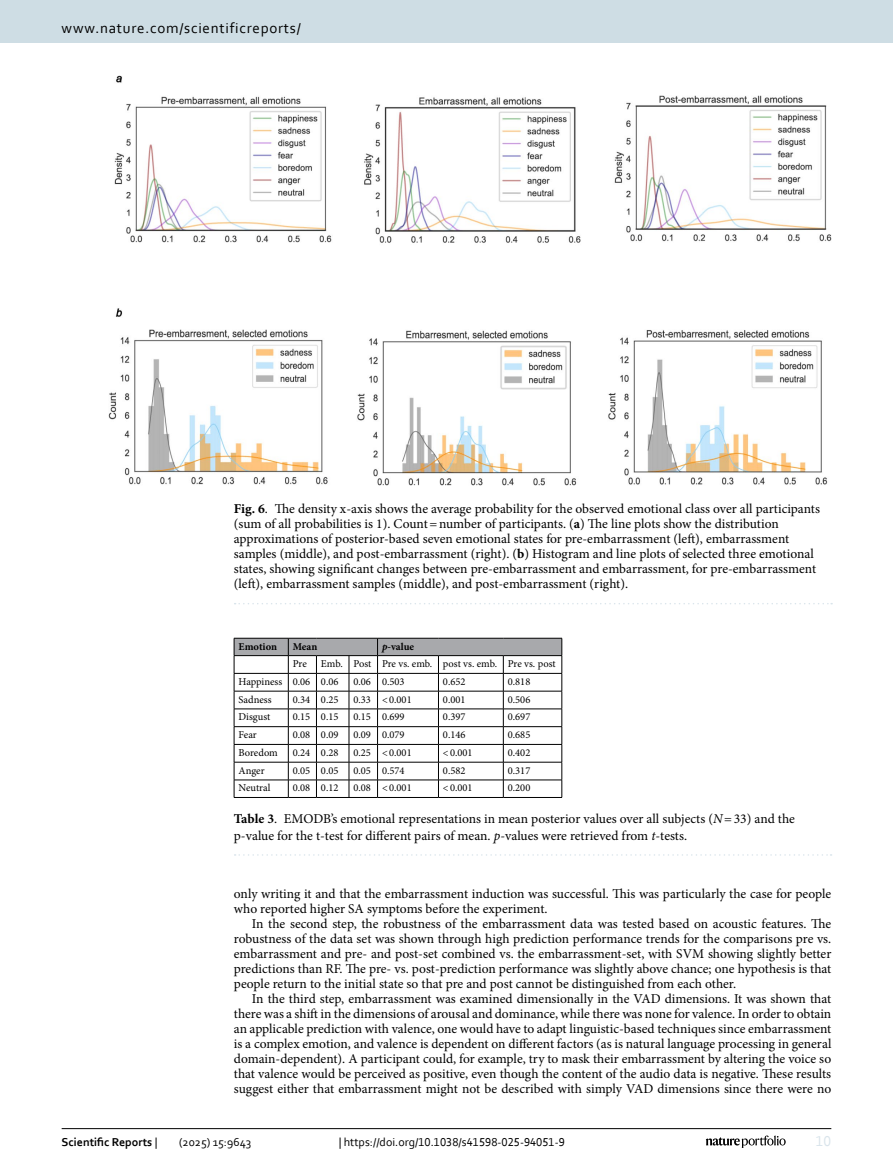
<style>
.page{position:relative;width:893px;height:1174px;background:#fff}
.page>*{position:absolute;margin:0;border:0;box-sizing:border-box;transform-origin:0 0}
.t1{font:15px "Corbel";letter-spacing:.05em;color:#000}
.t2{font:15px "Corbel";color:#d9e4eb}
.Body_Text_Indent{font:13.5px/15px "Minion Pro";color:#000;text-align:justify}
.Figure_Caption{font:13.5px/15px "Minion Pro";color:#000}
.Table_Caption{font:13.5px/16.5px "Minion Pro";color:#000}
.t3{font:12px "Corbel";color:#000}
.t4{font:700 12px "Corbel";color:#000}
.Table_Body{font:10.5px "Minion Pro";color:#000}
.Table_Head{font:700 10.5px "Minion Pro";color:#000}
.s1{font-weight:700}
.s2{font-style:italic}
.s3{font-weight:400}
</style>
<div class="page">
<svg style="left:234px;top:638px;width:329px;height:160px"></svg>
<hr style="left:503px;top:797px;width:59px;height:1px;background:#000">
<hr style="left:234px;top:797px;width:54px;height:1px;background:#000">
<svg style="left:235px;top:854px;width:597px;height:1px"></svg>
<img style="left:108px;top:76px;width:723px;height:409px">
<svg style="left:235px;top:603px;width:597px;height:1px"></svg>
<hr style="left:62px;top:1128px;width:769px;height:1px;background:#000">
<svg style="left:706px;top:1135px;width:80px;height:12px"></svg>
<div style="left:0;top:0;width:893px;height:43px;background:#cedde4"></div>
<p class="t1" style="left:62px;top:18px;width:241px">www.nature.com/scientificreports/</p>
<p class="Figure_Caption" style="left:234px;top:501px;width:588px"><span class="s1">Fig. 6</span>. The density x-axis shows the average probability for the observed emotional class over all participants (sum of all probabilities is 1). Count=number of participants. (<span class="s1">a</span>) The line plots show the distribution approximations of posterior-based seven emotional states for pre-embarrassment (left), embarrassment samples (middle), and post-embarrassment (right). (<span class="s1">b</span>) Histogram and line plots of selected three emotional states, showing significant changes between pre-embarrassment and embarrassment, for pre-embarrassment (left), embarrassment samples (middle), and post-embarrassment (right).</p>
<p class="Table_Head" style="left:239px;top:639px;width:40px">Emotion</p>
<p class="Table_Head" style="left:293px;top:639px;width:26px">Mean</p>
<p class="Table_Head" style="left:382px;top:639px;width:34px"><span class="s2">p</span>-value</p>
<p class="Table_Body" style="left:293px;top:657px;width:16px">Pre</p>
<p class="Table_Body" style="left:321px;top:657px;width:23px">Emb.</p>
<p class="Table_Body" style="left:353px;top:657px;width:19px">Post</p>
<p class="Table_Body" style="left:382px;top:657px;width:52px">Pre vs. emb.</p>
<p class="Table_Body" style="left:443px;top:657px;width:56px">post vs. emb.</p>
<p class="Table_Body" style="left:508px;top:657px;width:49px">Pre vs. post</p>
<p class="Table_Body" style="left:239px;top:674px;width:45px">Happiness</p>
<p class="Table_Body" style="left:293px;top:674px;width:19px">0.06</p>
<p class="Table_Body" style="left:321px;top:674px;width:19px">0.06</p>
<p class="Table_Body" style="left:353px;top:674px;width:19px">0.06</p>
<p class="Table_Body" style="left:382px;top:674px;width:24px">0.503</p>
<p class="Table_Body" style="left:443px;top:674px;width:24px">0.652</p>
<p class="Table_Body" style="left:508px;top:674px;width:24px">0.818</p>
<p class="Table_Body" style="left:239px;top:692px;width:34px">Sadness</p>
<p class="Table_Body" style="left:293px;top:692px;width:19px">0.34</p>
<p class="Table_Body" style="left:321px;top:692px;width:19px">0.25</p>
<p class="Table_Body" style="left:353px;top:692px;width:19px">0.33</p>
<p class="Table_Body" style="left:382px;top:692px;width:31px">&lt;0.001</p>
<p class="Table_Body" style="left:443px;top:692px;width:24px">0.001</p>
<p class="Table_Body" style="left:508px;top:692px;width:24px">0.506</p>
<p class="Table_Body" style="left:239px;top:710px;width:33px">Disgust</p>
<p class="Table_Body" style="left:293px;top:710px;width:19px">0.15</p>
<p class="Table_Body" style="left:321px;top:710px;width:19px">0.15</p>
<p class="Table_Body" style="left:353px;top:710px;width:19px">0.15</p>
<p class="Table_Body" style="left:382px;top:710px;width:24px">0.699</p>
<p class="Table_Body" style="left:443px;top:710px;width:24px">0.397</p>
<p class="Table_Body" style="left:508px;top:710px;width:24px">0.697</p>
<p class="Table_Body" style="left:239px;top:728px;width:20px">Fear</p>
<p class="Table_Body" style="left:293px;top:728px;width:19px">0.08</p>
<p class="Table_Body" style="left:321px;top:728px;width:19px">0.09</p>
<p class="Table_Body" style="left:353px;top:728px;width:19px">0.09</p>
<p class="Table_Body" style="left:382px;top:728px;width:24px">0.079</p>
<p class="Table_Body" style="left:443px;top:728px;width:24px">0.146</p>
<p class="Table_Body" style="left:508px;top:728px;width:24px">0.685</p>
<p class="Table_Body" style="left:239px;top:745px;width:41px">Boredom</p>
<p class="Table_Body" style="left:293px;top:745px;width:19px">0.24</p>
<p class="Table_Body" style="left:321px;top:745px;width:19px">0.28</p>
<p class="Table_Body" style="left:353px;top:745px;width:19px">0.25</p>
<p class="Table_Body" style="left:382px;top:745px;width:31px">&lt;0.001</p>
<p class="Table_Body" style="left:443px;top:745px;width:31px">&lt;0.001</p>
<p class="Table_Body" style="left:508px;top:745px;width:24px">0.402</p>
<p class="Table_Body" style="left:239px;top:763px;width:28px">Anger</p>
<p class="Table_Body" style="left:293px;top:763px;width:19px">0.05</p>
<p class="Table_Body" style="left:321px;top:763px;width:19px">0.05</p>
<p class="Table_Body" style="left:353px;top:763px;width:19px">0.05</p>
<p class="Table_Body" style="left:382px;top:763px;width:24px">0.574</p>
<p class="Table_Body" style="left:443px;top:763px;width:24px">0.582</p>
<p class="Table_Body" style="left:508px;top:763px;width:24px">0.317</p>
<p class="Table_Body" style="left:239px;top:781px;width:33px">Neutral</p>
<p class="Table_Body" style="left:293px;top:781px;width:19px">0.08</p>
<p class="Table_Body" style="left:321px;top:781px;width:19px">0.12</p>
<p class="Table_Body" style="left:353px;top:781px;width:19px">0.08</p>
<p class="Table_Body" style="left:382px;top:781px;width:31px">&lt;0.001</p>
<p class="Table_Body" style="left:443px;top:781px;width:31px">&lt;0.001</p>
<p class="Table_Body" style="left:508px;top:781px;width:24px">0.200</p>
<p class="Table_Caption" style="left:234px;top:810px;width:563px"><span class="s1">Table 3</span>. EMODB’s emotional representations in mean posterior values over all subjects (<span class="s2">N</span>=33) and the p-value for the t-test for different pairs of mean. <span class="s2">p</span>-values were retrieved from <span class="s2">t</span>-tests.</p>
<p class="Body_Text_Indent" style="left:234px;top:886px;width:599px">only writing it and that the embarrassment induction was successful. This was particularly the case for people who reported higher SA symptoms before the experiment.</p>
<p class="Body_Text_Indent" style="left:234px;top:916px;width:599px;text-indent:18px">In the second step, the robustness of the embarrassment data was tested based on acoustic features. The robustness of the data set was shown through high prediction performance trends for the comparisons pre vs. embarrassment and pre- and post-set combined vs. the embarrassment-set, with SVM showing slightly better predictions than RF. The pre- vs. post-prediction performance was slightly above chance; one hypothesis is that people return to the initial state so that pre and post cannot be distinguished from each other.</p>
<p class="Body_Text_Indent" style="left:234px;top:991px;width:599px;text-indent:18px">In the third step, embarrassment was examined dimensionally in the VAD dimensions. It was shown that there was a shift in the dimensions of arousal and dominance, while there was none for valence. In order to obtain an applicable prediction with valence, one would have to adapt linguistic-based techniques since embarrassment is a complex emotion, and valence is dependent on different factors (as is natural language processing in general domain-dependent). A participant could, for example, try to mask their embarrassment by altering the voice so that valence would be perceived as positive, even though the content of the audio data is negative. These results suggest either that embarrassment might not be described with simply VAD dimensions since there were no</p>
<p class="t4" style="left:62px;top:1134px;width:97px">Scientific Reports <span class="s3">|</span></p>
<p class="t3" style="left:179px;top:1134px;width:74px">(2025) 15:9643</p>
<p class="t3" style="left:339px;top:1134px;width:228px">| https://doi.org/10.1038/s41598-025-94051-9</p>
<p class="t2" style="left:816px;top:1132px;width:17px">10</p>
</div>
